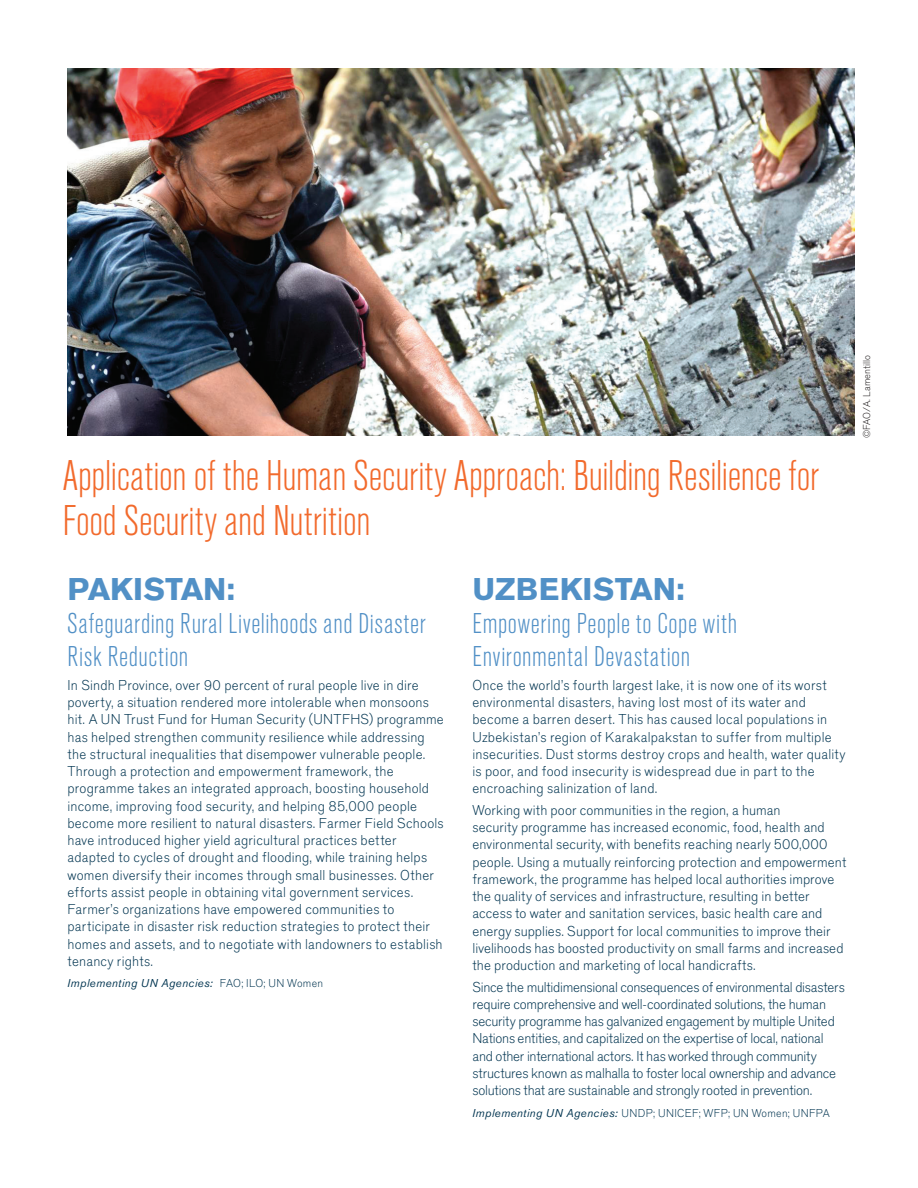
<style>
.page{position:relative;width:918px;height:1188px;background:#fff}
.page>*{position:absolute;margin:0;border:0;box-sizing:border-box;transform-origin:0 0}
.t1{font:45px/45px "A Grotesk Lgt Cnd";letter-spacing:-.005em;color:#f26a2c}
.t2{font:33px "A Grotesk Bld";letter-spacing:.01em;color:#5190c6}
.t3{font:30px/33px "A Grotesk Lgt Cnd";letter-spacing:.02em;color:#5190c6}
.t4{font:15px/17.2px "A Grotesk Lgt";letter-spacing:.01em;color:#003450}
.t5{font:15px/17.2px "A Grotesk Lgt";letter-spacing:-.02em;color:#003450}
.t6{font:12px "A Grotesk Lgt";letter-spacing:.025em;color:#003450}
.t7{font:12px "A Grotesk Itl";letter-spacing:.025em;color:#003450}
.t8{font:10.5px "A Grotesk Lgt";color:#231f20}
.s1{font-family:"A Grotesk Lgt"}
.s2{font-family:"A Grotesk Itl"}
</style>
<div class="page">
<img style="left:68px;top:68px;width:787px;height:367px">
<h1 class="t1" style="left:63px;top:456px;width:757px">Application of the Human Security Approach: Building Resilience for<br>Food Security and Nutrition</h1>
<h2 class="t2" style="left:68px;top:567px;width:169px">PAKISTAN:</h2>
<h3 class="t3" style="left:68px;top:609px;width:360px">Safeguarding Rural Livelihoods and Disaster<br>Risk Reduction</h3>
<p class="t4" style="left:68px;top:677px;width:378px">In Sindh Province, over 90 percent of rural people live in dire poverty, a situation rendered more intolerable when monsoons hit. A UN Trust Fund for Human Security (UNTFHS) programme has helped strengthen community resilience while addressing the structural inequalities that disempower vulnerable people.<br>Through a protection and empowerment framework, the programme takes an integrated approach, boosting household income, improving food security, and helping 85,000 people become more resilient to natural disasters. Farmer Field Schools have introduced higher yield agricultural practices better adapted to cycles of drought and flooding, while training helps women diversify their incomes through small businesses. Other efforts assist people in obtaining vital government services.<br>Farmer’s organizations have empowered communities to participate in disaster risk reduction strategies to protect their homes and assets, and to negotiate with landowners to establish tenancy rights.</p>
<p class="t7" style="left:68px;top:975px;width:257px">Implementing UN Agencies: <span class="s1">FAO; ILO; UN Women</span></p>
<h2 class="t2" style="left:472px;top:567px;width:214px">UZBEKISTAN:</h2>
<h3 class="t3" style="left:472px;top:609px;width:266px">Empowering People to Cope with<br>Environmental Devastation</h3>
<p class="t4" style="left:472px;top:677px;width:375px">Once the world’s fourth largest lake, it is now one of its worst environmental disasters, having lost most of its water and become a barren desert. This has caused local populations in Uzbekistan’s region of Karakalpakstan to suffer from multiple insecurities. Dust storms destroy crops and health, water quality is poor, and food insecurity is widespread due in part to the encroaching salinization of land.</p>
<p class="t4" style="left:472px;top:802px;width:375px">Working with poor communities in the region, a human<br>security programme has increased economic, food, health and environmental security, with benefits reaching nearly 500,000 people. Using a mutually reinforcing protection and empowerment framework, the programme has helped local authorities improve the quality of services and infrastructure, resulting in better access to water and sanitation services, basic health care and energy supplies. Support for local communities to improve their livelihoods has boosted productivity on small farms and increased the production and marketing of local handicrafts.</p>
<p class="t5" style="left:472px;top:979px;width:374px">Since the multidimensional consequences of environmental disasters require comprehensive and well-coordinated solutions, the human security programme has galvanized engagement by multiple United Nations entities, and capitalized on the expertise of local, national and other international actors. It has worked through community structures known as malhalla to foster local ownership and advance solutions that are sustainable and strongly rooted in prevention.</p>
<p class="t6" style="left:472px;top:1105px;width:359px"><span class="s2">Implementing UN Agencies:</span> UNDP; UNICEF; WFP; UN Women; UNFPA</p>
<p class="t8" style="left:860px;top:438px;width:85px;rotate:-90deg">©FAO/A. Lamentillo</p>
</div>
